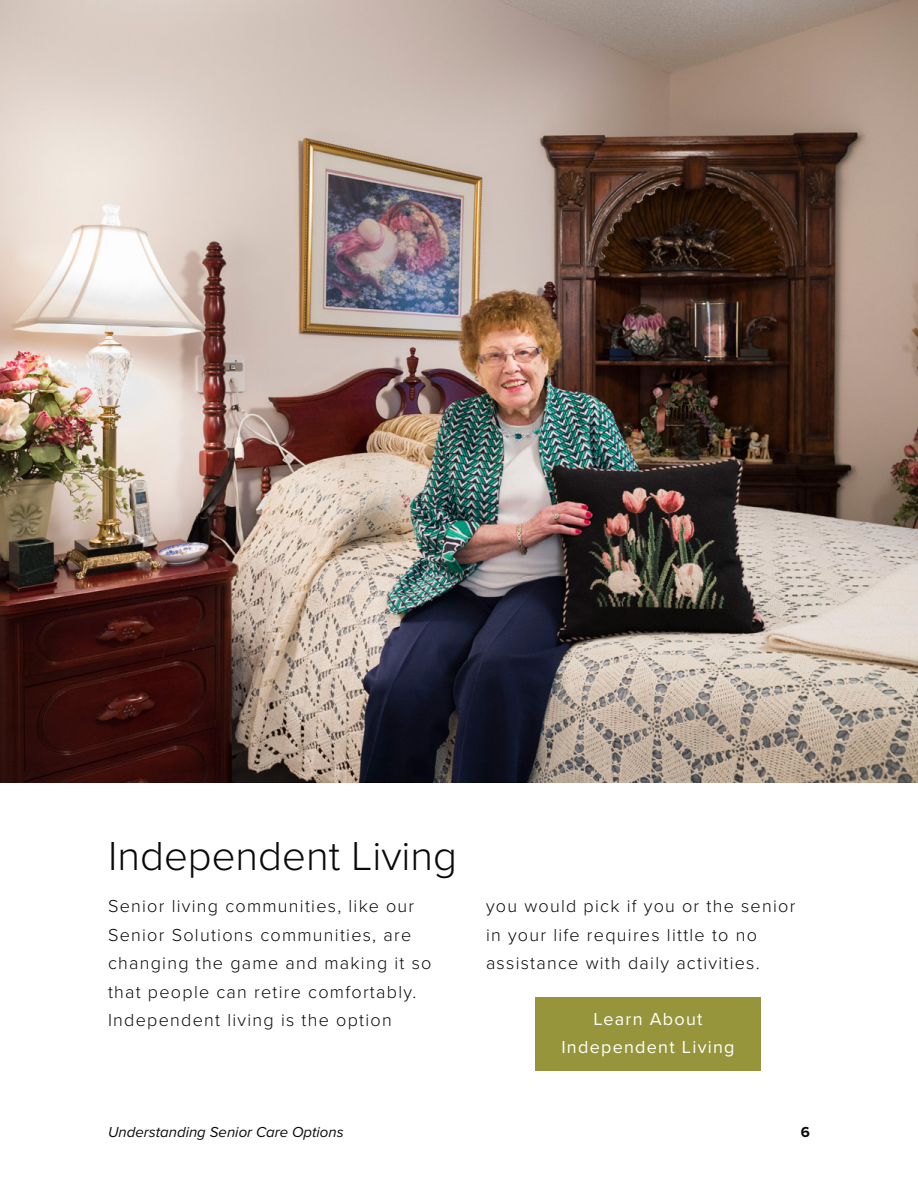
<style>
.page{position:relative;width:918px;height:1188px;background:#fff}
.page>*{position:absolute;margin:0;border:0;box-sizing:border-box;transform-origin:0 0}
.t1{font:300 42px "Proxima Nova";color:#0a0b09}
.t2{font:300 18px/28.5px "Proxima Nova";letter-spacing:.07em;color:#0a0b09}
.t3{font:18px/28.5px "Proxima Nova";letter-spacing:.07em;color:#fff;text-align:center}
.t4{font:italic 15px "Proxima Nova";color:#0a0b09}
.t5{font:700 15px "Proxima Nova";color:#0a0b09}
</style>
<div class="page">
<div style="left:535px;top:997px;width:226px;height:73px;background:#97953b"></div>
<img style="left:0;top:0;width:918px;height:783px">
<h1 class="t1" style="left:108px;top:825px;width:351px">Independent Living</h1>
<p class="t2" style="left:108px;top:891px;width:325px">Senior living communities, like our Senior Solutions communities, are changing the game and making it so that people can retire comfortably.<br>Independent living is the option</p>
<p class="t2" style="left:486px;top:891px;width:311px">you would pick if you or the senior in your life requires little to no assistance with daily activities.</p>
<p class="t3" style="left:561px;top:1005px;width:175px">Learn About<br>Independent Living</p>
<p class="t4" style="left:108px;top:1123px;width:237px">Understanding Senior Care Options</p>
<p class="t5" style="left:801px;top:1123px;width:11px">6</p>
</div>
